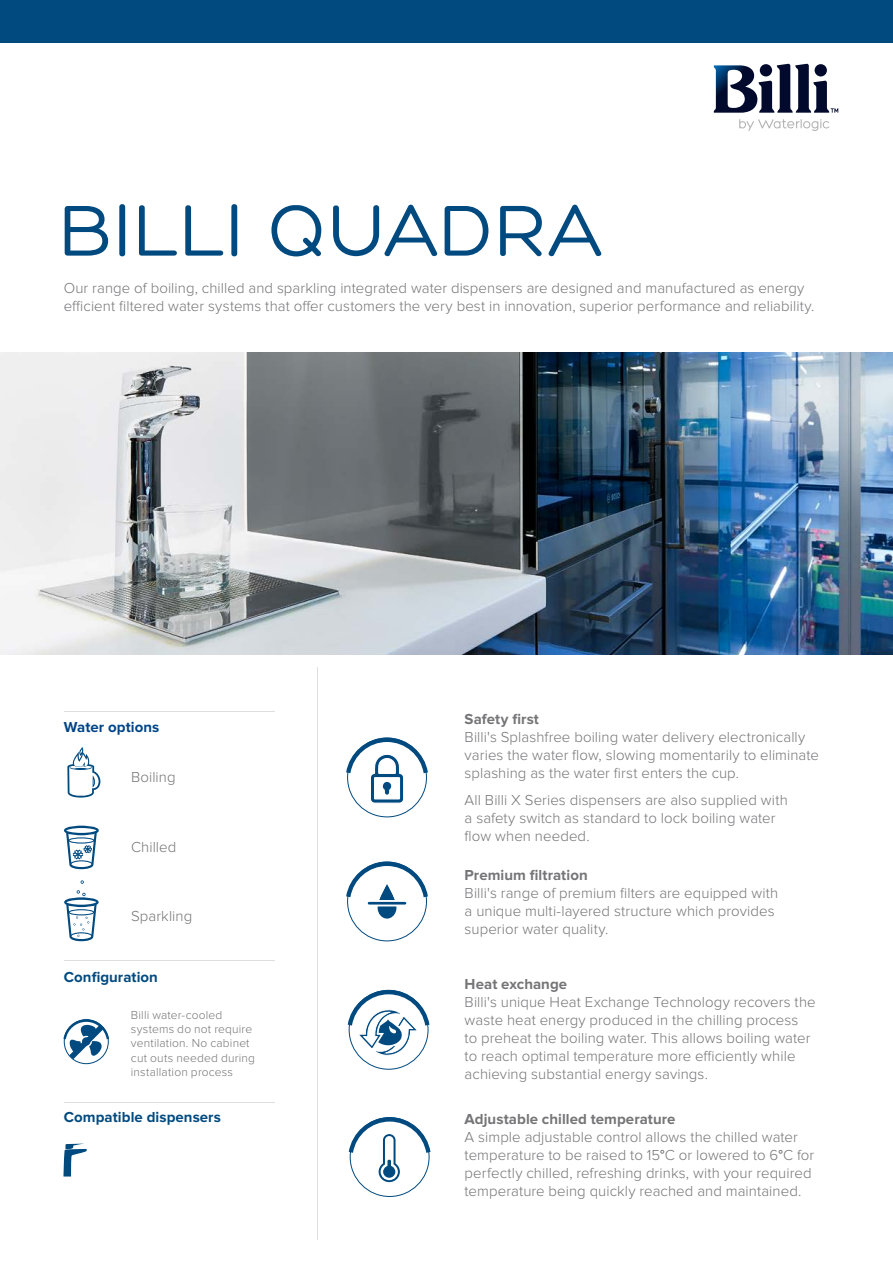
<style>
.page{position:relative;width:893px;height:1263px;background:#fff}
.page>*{position:absolute;margin:0;border:0;box-sizing:border-box;transform-origin:0 0}
.t1{font:78px "Hero";letter-spacing:.02em;color:#004a80}
.t2{font:300 15px/18px "Proxima Nova";letter-spacing:.005em;color:#757477}
.t3{font:700 15px "Proxima Nova";letter-spacing:.005em;color:#757477}
.t4{font:700 15px "Proxima Nova";letter-spacing:.005em;color:#004a80}
.t5{font:700 15px "Proxima Nova";letter-spacing:.005em;color:#004587}
.t6{font:300 12px/14.4px "Proxima Nova";letter-spacing:.015em;color:#757477}
.s1{font-weight:600}
</style>
<div class="page">
<div style="left:64px;top:1019px;width:44px;height:45px;border:1px solid #004a80;border-radius:50%"></div>
<svg style="left:63px;top:1019px;width:46px;height:40px"></svg>
<hr style="left:317px;top:668px;width:1px;height:572px;background:#dedede">
<img style="left:0;top:353px;width:893px;height:302px">
<svg style="left:63px;top:1143px;width:24px;height:33px"></svg>
<hr style="left:64px;top:711px;width:210px;height:1px;background:#dedede">
<hr style="left:64px;top:960px;width:210px;height:1px;background:#dedede">
<hr style="left:64px;top:1102px;width:210px;height:1px;background:#dedede">
<svg style="left:346px;top:861px;width:82px;height:57px"></svg>
<hr style="left:368px;top:902px;width:38px;height:2px;background:#004a80">
<svg style="left:346px;top:737px;width:82px;height:67px"></svg>
<svg style="left:348px;top:1117px;width:83px;height:65px"></svg>
<svg style="left:64px;top:826px;width:35px;height:43px"></svg>
<svg style="left:81px;top:880px;width:3px;height:4px"></svg>
<svg style="left:64px;top:890px;width:35px;height:51px"></svg>
<svg style="left:67px;top:747px;width:33px;height:50px"></svg>
<svg style="left:347px;top:989px;width:83px;height:67px"></svg>
<div style="left:0;top:0;width:893px;height:43px;background:#004a80"></div>
<svg style="left:714px;top:64px;width:124px;height:49px"></svg>
<svg style="left:739px;top:119px;width:90px;height:12px"></svg>
<h1 class="t1" style="left:59px;top:191px;width:546px">BILLI QUADRA</h1>
<p class="t2" style="left:64px;top:279px;width:752px">Our range of boiling, chilled and sparkling integrated water dispensers are designed and manufactured as energy efficient filtered water systems that offer customers the very best in innovation, superior performance and reliability.</p>
<p class="t5" style="left:64px;top:719px;width:97px">Water options</p>
<p class="t2" style="left:131px;top:768px;width:46px">Boiling</p>
<p class="t2" style="left:131px;top:838px;width:47px">Chilled</p>
<p class="t2" style="left:131px;top:907px;width:63px">Sparkling</p>
<p class="t4" style="left:64px;top:968px;width:96px">Configuration</p>
<p class="t6" style="left:131px;top:1007px;width:126px">Billi water-cooled systems do not require ventilation. No cabinet cut outs needed during installation process</p>
<p class="t4" style="left:64px;top:1108px;width:159px">Compatible dispensers</p>
<p class="t3" style="left:465px;top:710px;width:76px">Safety first</p>
<p class="t2" style="left:465px;top:728px;width:356px">Billi's Splashfree boiling water delivery electronically varies the water flow, slowing momentarily to eliminate splashing as the water first enters the cup.</p>
<p class="t2" style="left:465px;top:791px;width:325px">All Billi X Series dispensers are also supplied with a safety switch as standard to lock boiling water flow when needed.</p>
<p class="t3" style="left:465px;top:867px;width:125px">Premium filtration</p>
<p class="t2" style="left:465px;top:884px;width:315px">Billi's range of premium filters are equipped with a unique multi-layered structure which provides superior water quality.</p>
<p class="t3" style="left:465px;top:975px;width:104px">Heat exchange</p>
<p class="t2" style="left:465px;top:993px;width:353px">Billi's unique Heat Exchange Technology recovers the waste heat energy produced in the chilling process<br>to preheat the boiling water. This allows boiling water to reach optimal temperature more efficiently while achieving substantial energy savings.</p>
<p class="t3" style="left:465px;top:1110px;width:212px">Adjustable chilled temperature</p>
<p class="t2" style="left:465px;top:1128px;width:351px">A simple adjustable control allows the chilled water temperature to be raised to 15<span class="s1">°</span>C or lowered to 6<span class="s1">°</span>C for perfectly chilled, refreshing drinks, with your required temperature being quickly reached and maintained.</p>
</div>
